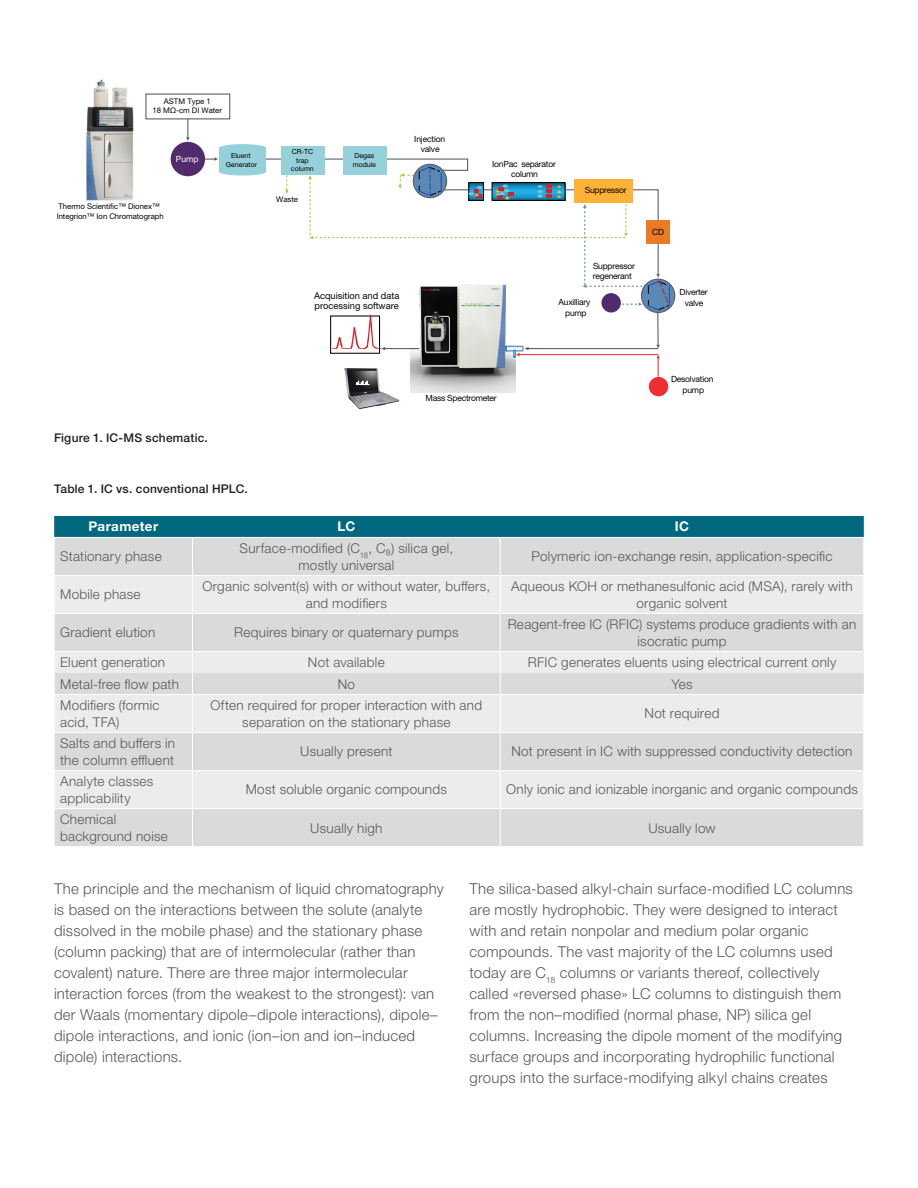
<style>
.page{position:relative;width:918px;height:1188px;background:#fff}
.page>*{position:absolute;margin:0;border:0;box-sizing:border-box;transform-origin:0 0}
.t1{font:300 15px/21px "Helvetica Neue LTW1 G";letter-spacing:.015em;color:#57585a}
.t2{font:300 13.5px/16.5px "Helvetica Neue LTW1 G";letter-spacing:.02em;color:#57585a;text-align:center}
.t3{font:700 13.35px "Helvetica Neue LTW1 G";letter-spacing:.03em;color:#fff}
.t4{font:500 12px "Helvetica Neue LTW1 G";letter-spacing:.015em;color:#231f20}
.t5{font:9.3px/10.1px "Helvetica Neue LTW1 G";color:#040503}
.t6{font:8.55px/10.1px "Helvetica Neue LTW1 G";letter-spacing:-.03em;color:#040503;text-align:center}
.t7{font:8.55px "Helvetica Neue LTW1 G";color:#fff}
.t8{font:7.8px/9.3px "Helvetica Neue LTW1 G";letter-spacing:-.005em;color:#040503;text-align:center}
.t9{font:7.05px/8.6px "Helvetica Neue LTW1 G";letter-spacing:-.005em;color:#040503;text-align:center}
</style>
<div class="page">
<div style="left:281px;top:146px;width:43px;height:28px;background:#96d0da"></div>
<div style="left:343px;top:146px;width:44px;height:28px;background:#96d0da"></div>
<div style="left:219px;top:168px;width:47px;height:8px;background:#96d0da;border-radius:50%"></div>
<div style="left:219px;top:144px;width:47px;height:7px;background:#96d0da;border-radius:50%"></div>
<div style="left:219px;top:148px;width:47px;height:24px;background:#96d0da"></div>
<svg style="left:205px;top:157px;width:13px;height:4px"></svg>
<div style="left:171px;top:142px;width:34px;height:34px;background:#512c6c;border-radius:50%"></div>
<div style="left:649px;top:377px;width:19px;height:19px;background:#ee2e33;border-radius:50%"></div>
<svg style="left:641px;top:279px;width:34px;height:34px"></svg>
<div style="left:641px;top:279px;width:34px;height:34px;border:1px solid #57585a;border-radius:50%"></div>
<img style="left:346px;top:386px;width:54px;height:24px">
<img style="left:86px;top:79px;width:48px;height:122px">
<svg style="left:186px;top:119px;width:4px;height:22px"></svg>
<svg style="left:258px;top:158px;width:412px;height:228px"></svg>
<div style="left:54px;top:516px;width:810px;height:21px;background:#00687f"></div>
<div style="left:55px;top:538px;width:808px;height:308px;background:#d9dadc"></div>
<svg style="left:55px;top:576px;width:809px;height:232px;background:#e4e4e6"></svg>
<svg style="left:54px;top:673px;width:1px;height:21px"></svg>
<svg style="left:192px;top:652px;width:1px;height:42px"></svg>
<hr style="left:192px;top:538px;width:1px;height:37px;background:#fff">
<hr style="left:500px;top:538px;width:1px;height:37px;background:#fff">
<hr style="left:54px;top:575px;width:139px;height:1px;background:#fff">
<hr style="left:192px;top:575px;width:308px;height:1px;background:#fff">
<hr style="left:500px;top:575px;width:364px;height:1px;background:#fff">
<hr style="left:192px;top:576px;width:1px;height:37px;background:#fff">
<hr style="left:500px;top:576px;width:1px;height:37px;background:#fff">
<hr style="left:54px;top:613px;width:138px;height:1px;background:#fff">
<hr style="left:192px;top:613px;width:308px;height:1px;background:#fff">
<hr style="left:192px;top:614px;width:1px;height:37px;background:#fff">
<hr style="left:500px;top:613px;width:364px;height:1px;background:#fff">
<hr style="left:500px;top:614px;width:1px;height:37px;background:#fff">
<hr style="left:54px;top:651px;width:138px;height:1px;background:#fff">
<hr style="left:192px;top:651px;width:308px;height:1px;background:#fff">
<hr style="left:500px;top:651px;width:364px;height:1px;background:#fff">
<hr style="left:54px;top:694px;width:138px;height:1px;background:#fff">
<hr style="left:192px;top:694px;width:308px;height:1px;background:#fff">
<hr style="left:192px;top:695px;width:1px;height:37px;background:#fff">
<hr style="left:500px;top:694px;width:364px;height:1px;background:#fff">
<hr style="left:500px;top:695px;width:1px;height:37px;background:#fff">
<hr style="left:192px;top:771px;width:1px;height:37px;background:#fff">
<hr style="left:500px;top:771px;width:1px;height:37px;background:#fff">
<svg style="left:500px;top:652px;width:1px;height:42px"></svg>
<hr style="left:54px;top:732px;width:138px;height:1px;background:#fff">
<hr style="left:54px;top:770px;width:138px;height:1px;background:#fff">
<hr style="left:192px;top:732px;width:308px;height:1px;background:#fff">
<hr style="left:192px;top:733px;width:1px;height:37px;background:#fff">
<hr style="left:192px;top:770px;width:308px;height:1px;background:#fff">
<hr style="left:500px;top:732px;width:364px;height:1px;background:#fff">
<hr style="left:500px;top:733px;width:1px;height:37px;background:#fff">
<hr style="left:500px;top:770px;width:364px;height:1px;background:#fff">
<hr style="left:54px;top:808px;width:138px;height:1px;background:#fff">
<hr style="left:192px;top:808px;width:308px;height:1px;background:#fff">
<hr style="left:192px;top:809px;width:1px;height:38px;background:#fff">
<hr style="left:500px;top:808px;width:364px;height:1px;background:#fff">
<hr style="left:500px;top:809px;width:1px;height:38px;background:#fff">
<p class="t8" style="left:153px;top:96px;width:71px">ASTM Type 1<br>18 MΩ-cm DI Water</p>
<p class="t7" style="left:176px;top:153px;width:24px">Pump</p>
<p class="t8" style="left:57px;top:202px;width:108px;text-align:left">Thermo Scientific™ Dionex™<br>Integrion™ Ion Chromatograph</p>
<p class="t9" style="left:291px;top:147px;width:24px">CR-TC trap column</p>
<p class="t9" style="left:226px;top:151px;width:33px">Eluent<br>Generator</p>
<p class="t9" style="left:353px;top:151px;width:25px;text-align:left">Degas module</p>
<p class="t8" style="left:276px;top:194px;width:23px">Waste</p>
<p class="t6" style="left:414px;top:134px;width:32px">Injection valve</p>
<p class="t6" style="left:492px;top:159px;width:65px">IonPac separator column</p>
<p class="t6" style="left:585px;top:185px;width:43px">Suppressor</p>
<p class="t6" style="left:593px;top:261px;width:44px;text-align:left">Suppressor regenerant</p>
<p class="t5" style="left:314px;top:290px;width:87px">Acquisition and data processing software</p>
<p class="t6" style="left:559px;top:296px;width:33px;line-height:10.8px">Auxilliary pump</p>
<p class="t6" style="left:652px;top:227px;width:13px">CD</p>
<p class="t6" style="left:680px;top:287px;width:30px">Diverter valve</p>
<p class="t4" style="left:54px;top:431px;width:155px">Figure 1. IC-MS schematic.</p>
<p class="t4" style="left:54px;top:482px;width:195px">Table 1. IC vs. conventional HPLC.</p>
<p class="t6" style="left:426px;top:393px;width:73px">Mass Spectrometer</p>
<p class="t6" style="left:671px;top:374px;width:44px;line-height:10.8px">Desolvation pump</p>
<p class="t3" style="left:88px;top:518px;width:71px">Parameter</p>
<p class="t3" style="left:337px;top:518px;width:19px">LC</p>
<p class="t3" style="left:675px;top:518px;width:16px">IC</p>
<p class="t2" style="left:60px;top:548px;width:103px">Stationary phase</p>
<p class="t2" style="left:240px;top:540px;width:215px">Surface-modified (C<sub>18</sub>, C₈) silica gel, mostly universal</p>
<p class="t2" style="left:532px;top:548px;width:302px">Polymeric ion-exchange resin, application-specific</p>
<p class="t2" style="left:60px;top:586px;width:82px">Mobile phase</p>
<p class="t2" style="left:203px;top:578px;width:289px">Organic solvent(s) with or without water, buffers, and modifiers</p>
<p class="t2" style="left:511px;top:578px;width:343px">Aqueous KOH or methanesulfonic acid (MSA), rarely with organic solvent</p>
<p class="t2" style="left:60px;top:624px;width:97px">Gradient elution</p>
<p class="t2" style="left:234px;top:624px;width:226px">Requires binary or quaternary pumps</p>
<p class="t2" style="left:508px;top:616px;width:350px">Reagent-free IC (RFIC) systems produce gradients with an isocratic pump</p>
<p class="t2" style="left:60px;top:654px;width:106px">Eluent generation</p>
<p class="t2" style="left:308px;top:654px;width:78px">Not available</p>
<p class="t2" style="left:528px;top:654px;width:310px">RFIC generates eluents using electrical current only</p>
<p class="t2" style="left:60px;top:676px;width:120px">Metal-free flow path</p>
<p class="t2" style="left:338px;top:676px;width:19px">No</p>
<p class="t2" style="left:671px;top:676px;width:23px">Yes</p>
<p class="t2" style="left:60px;top:697px;width:101px;text-align:left">Modifiers (formic acid, TFA)</p>
<p class="t2" style="left:211px;top:697px;width:273px">Often required for proper interaction with and separation on the stationary phase</p>
<p class="t2" style="left:645px;top:705px;width:76px">Not required</p>
<p class="t2" style="left:60px;top:735px;width:117px;text-align:left">Salts and buffers in the column effluent</p>
<p class="t2" style="left:300px;top:743px;width:94px">Usually present</p>
<p class="t2" style="left:512px;top:743px;width:343px">Not present in IC with suppressed conductivity detection</p>
<p class="t2" style="left:60px;top:773px;width:95px;text-align:left">Analyte classes applicability</p>
<p class="t2" style="left:246px;top:781px;width:203px">Most soluble organic compounds</p>
<p class="t2" style="left:506px;top:781px;width:353px">Only ionic and ionizable inorganic and organic compounds</p>
<p class="t2" style="left:60px;top:811px;width:109px;text-align:left">Chemical background noise</p>
<p class="t2" style="left:310px;top:819px;width:74px">Usually high</p>
<p class="t2" style="left:648px;top:819px;width:69px">Usually low</p>
<p class="t1" style="left:54px;top:878px;width:391px">The principle and the mechanism of liquid chromatography is based on the interactions between the solute (analyte dissolved in the mobile phase) and the stationary phase (column packing) that are of intermolecular (rather than covalent) nature. There are three major intermolecular interaction forces (from the weakest to the strongest): van der Waals (momentary dipole–dipole interactions), dipole– dipole interactions, and ionic (ion–ion and ion–induced dipole) interactions.</p>
<p class="t1" style="left:470px;top:878px;width:385px">The silica-based alkyl-chain surface-modified LC columns are mostly hydrophobic. They were designed to interact with and retain nonpolar and medium polar organic compounds. The vast majority of the LC columns used today are C<sub>18</sub> columns or variants thereof, collectively called «reversed phase» LC columns to distinguish them from the non–modified (normal phase, NP) silica gel columns. Increasing the dipole moment of the modifying surface groups and incorporating hydrophilic functional groups into the surface-modifying alkyl chains creates</p>
</div>
